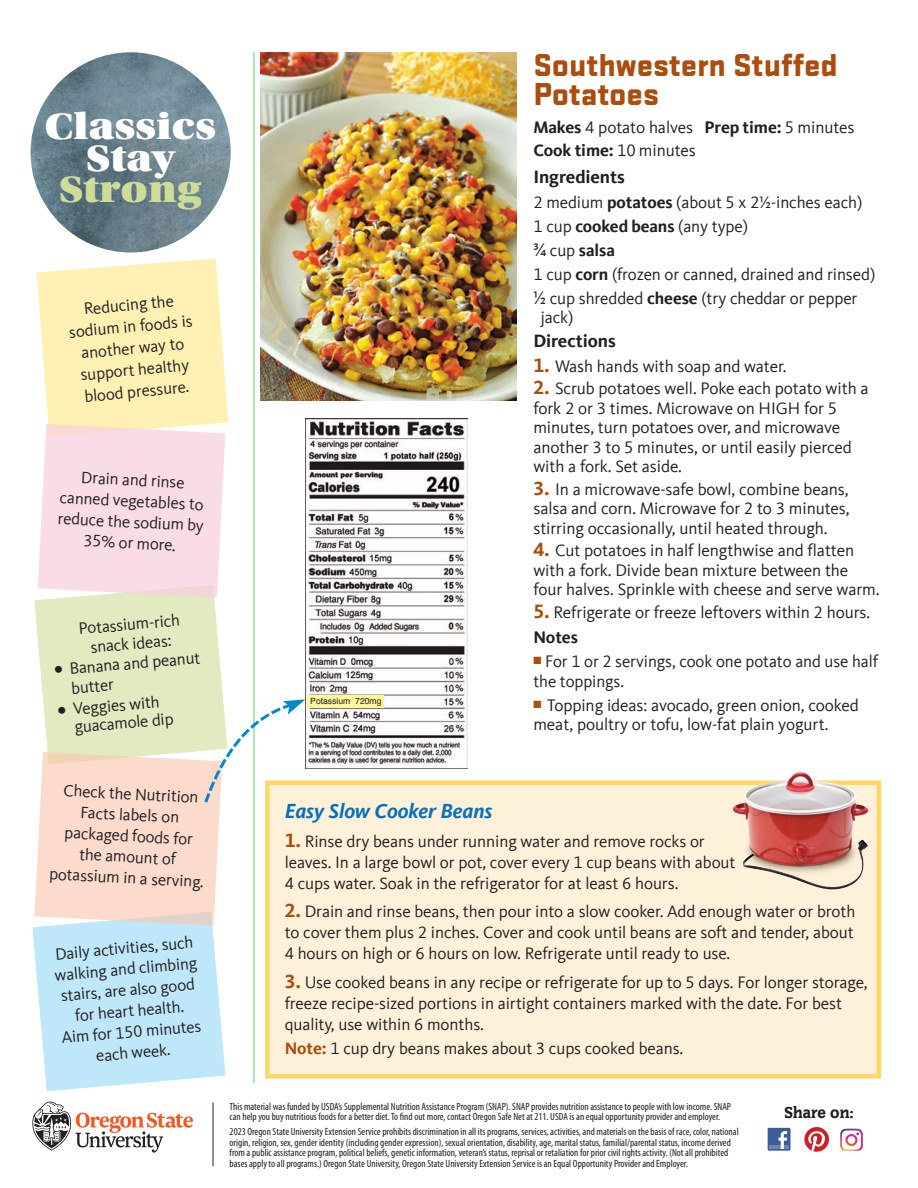
<style>
.page{position:relative;width:918px;height:1188px;background:#fff}
.page>*{position:absolute;margin:0;border:0;box-sizing:border-box;transform-origin:0 0}
.t1{font:38.85px "Utopia Std Black Headline";letter-spacing:.01em;color:#fff;scale:1.12 1}
.t2{font:38.85px "Utopia Std Black Headline";letter-spacing:.01em;color:#cddc98;scale:1.12 1}
.t3{font:900 33px "Stratum 2";color:#aa4d0e}
.t4{font:italic 700 21px "Kievit Offc";letter-spacing:-.005em;color:#0671ba}
.t5{font:700 18.3px "Kievit Offc";letter-spacing:-.005em;color:#231f20}
.t6{font:17.25px/19.5px "Kievit Offc";letter-spacing:-.005em;color:#231f20}
.t7{font:700 17.25px "Kievit Offc";letter-spacing:-.005em;color:#231f20}
.t8{font:17.1px/21px "Kievit Offc";letter-spacing:-.005em;color:#231f20}
.t9{font:16.8px/21px "Kievit Offc";color:#231f20;text-align:center}
.t10{font:900 16.5px "Congress LT Std";color:#231f20}
.t11{font:condensed 10.5px/10.5px "Myriad Pro";color:#231f20}
.t12{font:8.55px "Helvetica";color:#231f20}
.s1{font-family:"Lucida Grande"}
.s2{font-weight:700}
.s3{font-weight:400}
.s4{font-weight:400;font-size:18.75px}
.s5{font-size:18.75px}
.s6{font-weight:700;font-size:19.95px;color:#aa4d0e}
.s7{font-weight:700;color:#aa4d0e}
</style>
<div class="page">
<img style="left:31px;top:52px;width:200px;height:200px;border-radius:50%">
<div style="left:768px;top:1128px;width:22px;height:23px;background:#3b5b99"></div>
<hr style="left:769px;top:1146px;width:20px;height:3px;background:#6d84b3">
<svg style="left:778px;top:1131px;width:9px;height:18px"></svg>
<svg style="left:804px;top:1127px;width:25px;height:25px"></svg>
<img style="left:840px;top:1128px;width:23px;height:23px;border-radius:4px">
<hr style="left:213px;top:1103px;width:1px;height:63px;background:#231f20">
<svg style="left:32px;top:1101px;width:161px;height:52px"></svg>
<hr style="left:254px;top:52px;width:1px;height:1031px;background:#67c07b">
<div style="left:270px;top:785px;width:607px;height:289px;background:#fef1d9"></div>
<div style="left:265px;top:781px;width:616px;height:298px;border:4px solid #fed765"></div>
<img style="left:260px;top:52px;width:256px;height:348px">
<img style="left:305px;top:419px;width:163px;height:350px">
<svg style="left:32px;top:258px;width:273px;height:833px"></svg>
<div style="left:308px;top:695px;width:76px;height:12px;background:#fff79a"></div>
<img style="left:733px;top:772px;width:136px;height:118px">
<p class="t1" style="left:45px;top:103px;width:154px">Classics</p>
<p class="t1" style="left:87px;top:135px;width:79px">Stay</p>
<p class="t2" style="left:60px;top:166px;width:128px">Strong</p>
<p class="t9" style="left:83px;top:298px;width:92px;rotate:-5deg">Reducing the</p>
<p class="t9" style="left:68px;top:321px;width:125px;rotate:-5deg">sodium in foods is</p>
<p class="t9" style="left:80px;top:342px;width:105px;rotate:-5deg">another way to</p>
<p class="t9" style="left:80px;top:364px;width:110px;rotate:-5deg">support healthy</p>
<p class="t9" style="left:84px;top:385px;width:107px;rotate:-5deg">blood pressure.</p>
<p class="t9" style="left:62px;top:466px;width:145px;rotate:3deg">Drain and rinse canned vegetables to</p>
<p class="t9" style="left:58px;top:508px;width:148px;rotate:3deg">reduce the sodium by<br>35% or more.</p>
<p class="t9" style="left:78px;top:618px;width:103px;rotate:-5deg">Potassium-rich</p>
<p class="t9" style="left:90px;top:637px;width:83px;rotate:-5deg">snack ideas:</p>
<p class="t9" style="left:69px;top:659px;width:132px;line-height:19.4px;text-align:left;text-indent:-16px;rotate:-5deg"><span class="s1">●</span> Banana and peanut butter</p>
<p class="t9" style="left:56px;top:700px;width:104px;rotate:-5deg"><span class="s1">●</span> Veggies with</p>
<p class="t9" style="left:74px;top:716px;width:101px;rotate:-5deg">guacamole dip</p>
<p class="t12" style="left:310px;top:697px;width:73px">Potassium 720mg</p>
<p class="t3" style="left:533px;top:46px;width:306px">Southwestern Stuffed</p>
<p class="t3" style="left:533px;top:74px;width:127px">Potatoes</p>
<p class="t6" style="left:533px;top:118px;width:323px"><span class="s2">Makes</span> 4 potato halves <span class="s2">Prep time:</span> 5 minutes</p>
<p class="t7" style="left:533px;top:140px;width:164px">Cook time: <span class="s3">10 minutes</span></p>
<p class="t5" style="left:533px;top:166px;width:93px">Ingredients</p>
<p class="t6" style="left:533px;top:192px;width:330px">2 medium <span class="s2">potatoes</span> (about 5 x 2½-inches each)</p>
<p class="t6" style="left:533px;top:216px;width:216px">1 cup <span class="s2">cooked beans</span> (any type)</p>
<p class="t7" style="left:533px;top:239px;width:83px"><span class="s4">¾</span> <span class="s3">cup</span> salsa</p>
<p class="t6" style="left:533px;top:264px;width:343px">1 cup <span class="s2">corn</span> (frozen or canned, drained and rinsed)</p>
<p class="t6" style="left:533px;top:288px;width:326px"><span class="s5">½</span> cup shredded <span class="s2">cheese</span> (try cheddar or pepper</p>
<p class="t6" style="left:541px;top:308px;width:34px">jack)</p>
<p class="t5" style="left:533px;top:330px;width:84px">Directions</p>
<p class="t6" style="left:533px;top:356px;width:255px"><span class="s6">1.</span> Wash hands with soap and water.</p>
<p class="t6" style="left:533px;top:379px;width:337px"><span class="s6">2.</span> Scrub potatoes well. Poke each potato with a</p>
<p class="t6" style="left:533px;top:398px;width:305px">fork 2 or 3 times. Microwave on HIGH for 5</p>
<p class="t6" style="left:533px;top:418px;width:308px">minutes, turn potatoes over, and microwave</p>
<p class="t6" style="left:533px;top:437px;width:320px">another 3 to 5 minutes, or until easily pierced with a fork. Set aside.</p>
<p class="t6" style="left:533px;top:479px;width:317px"><span class="s6">3.</span> In a microwave-safe bowl, combine beans,</p>
<p class="t6" style="left:533px;top:499px;width:318px">salsa and corn. Microwave for 2 to 3 minutes, stirring occasionally, until heated through.</p>
<p class="t6" style="left:533px;top:541px;width:322px"><span class="s6">4.</span> Cut potatoes in half lengthwise and flatten</p>
<p class="t6" style="left:533px;top:560px;width:348px">with a fork. Divide bean mixture between the four halves. Sprinkle with cheese and serve warm.</p>
<p class="t6" style="left:533px;top:602px;width:338px"><span class="s6">5.</span> Refrigerate or freeze leftovers within 2 hours.</p>
<p class="t7" style="left:533px;top:627px;width:46px">Notes</p>
<p class="t6" style="left:533px;top:652px;width:346px"><sup>■</sup> For 1 or 2 servings, cook one potato and use half</p>
<p class="t6" style="left:533px;top:671px;width:92px">the toppings.</p>
<p class="t6" style="left:533px;top:695px;width:327px"><sup>■</sup> Topping ideas: avocado, green onion, cooked</p>
<p class="t6" style="left:533px;top:715px;width:297px">meat, poultry or tofu, low-fat plain yogurt.</p>
<p class="t9" style="left:64px;top:780px;width:137px;rotate:3deg">Check the Nutrition<br>Facts labels on</p>
<p class="t9" style="left:65px;top:822px;width:130px;rotate:3deg">packaged foods for</p>
<p class="t9" style="left:80px;top:844px;width:98px;rotate:3deg">the amount of</p>
<p class="t9" style="left:50px;top:863px;width:156px;rotate:3deg">potassium in a serving.</p>
<p class="t9" style="left:52px;top:944px;width:144px;rotate:-5deg">Daily activities, such walking and climbing stairs, are also good for heart health.</p>
<p class="t9" style="left:61px;top:1027px;width:142px;rotate:-5deg">Aim for 150 minutes each week.</p>
<p class="t4" style="left:285px;top:799px;width:209px">Easy Slow Cooker Beans</p>
<p class="t8" style="left:285px;top:831px;width:422px"><span class="s6">1.</span> Rinse dry beans under running water and remove rocks or</p>
<p class="t8" style="left:285px;top:852px;width:452px">leaves. In a large bowl or pot, cover every 1 cup beans with about</p>
<p class="t8" style="left:285px;top:873px;width:395px">4 cups water. Soak in the refrigerator for at least 6 hours.</p>
<p class="t8" style="left:285px;top:901px;width:572px"><span class="s6">2.</span> Drain and rinse beans, then pour into a slow cooker. Add enough water or broth</p>
<p class="t8" style="left:285px;top:922px;width:571px">to cover them plus 2 inches. Cover and cook until beans are soft and tender, about</p>
<p class="t8" style="left:285px;top:943px;width:447px">4 hours on high or 6 hours on low. Refrigerate until ready to use.</p>
<p class="t8" style="left:285px;top:972px;width:584px"><span class="s6">3.</span> Use cooked beans in any recipe or refrigerate for up to 5 days. For longer storage,</p>
<p class="t8" style="left:285px;top:993px;width:559px">freeze recipe-sized portions in airtight containers marked with the date. For best quality, use within 6 months.</p>
<p class="t8" style="left:285px;top:1038px;width:400px"><span class="s7">Note:</span> 1 cup dry beans makes about 3 cups cooked beans.</p>
<p class="t11" style="left:230px;top:1102px;width:503px">This material was funded by USDA’s Supplemental Nutrition Assistance Program (SNAP). SNAP provides nutrition assistance to people with low income. SNAP can help you buy nutritious foods for a better diet. To find out more, contact Oregon Safe Net at 211. USDA is an equal opportunity provider and employer.</p>
<p class="t11" style="left:230px;top:1128px;width:511px">2023 Oregon State University Extension Service prohibits discrimination in all its programs, services, activities, and materials on the basis of race, color, national</p>
<p class="t11" style="left:230px;top:1138px;width:503px">origin, religion, sex, gender identity (including gender expression), sexual orientation, disability, age, marital status, familial/parental status, income derived from a public assistance program, political beliefs, genetic information, veteran’s status, reprisal or retaliation for prior civil rights activity. (Not all prohibited bases apply to all programs.) Oregon State University, Oregon State University Extension Service is an Equal Opportunity Provider and Employer.</p>
<p class="t10" style="left:784px;top:1102px;width:71px">Share on:</p>
</div>
